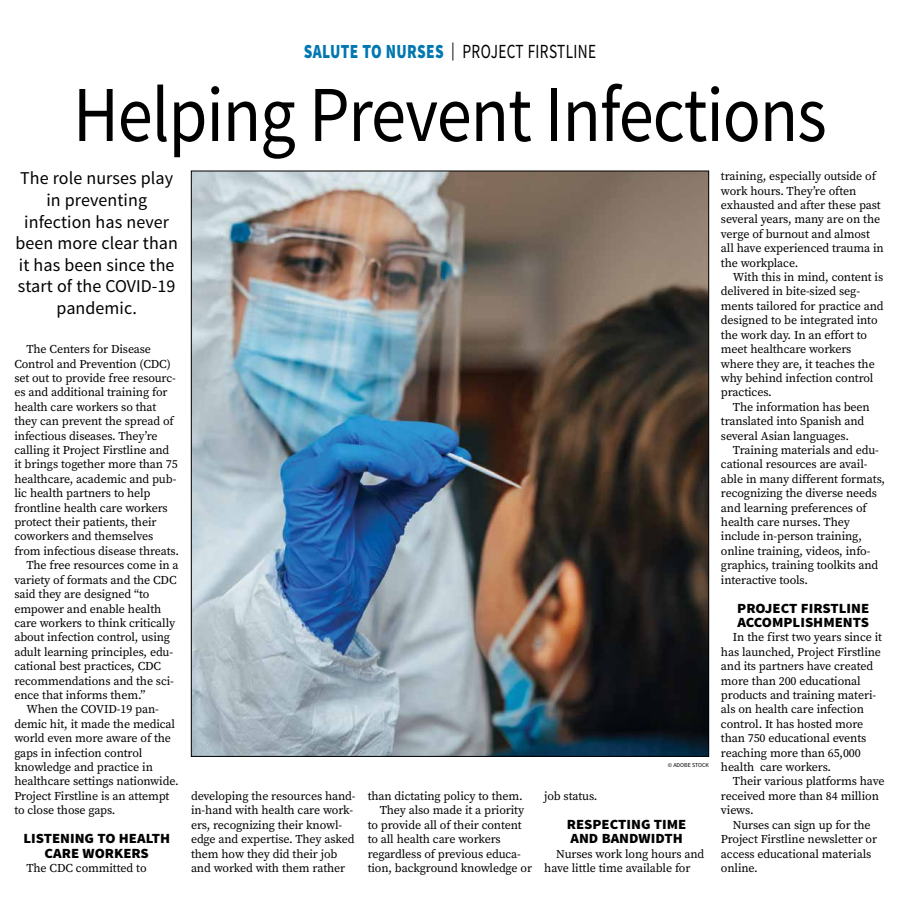
<style>
.page{position:relative;width:900px;height:908px;background:#fff}
.page>*{position:absolute;margin:0;border:0;box-sizing:border-box;transform-origin:0 0}
.t1{font:79.2px "Source Sans Pro";letter-spacing:-.015em;color:#000;scale:.89 1}
.t2{font:20px "Source Sans Pro";letter-spacing:.025em;color:#000;scale:.77 1}
.t3{font:18px/21.6px "Source Sans Pro";letter-spacing:.005em;color:#000;text-align:center}
.t4{font:900 14px/14.4px "Source Sans Pro";color:#000;scale:1.05 1}
.t5{font:12px/14.4px "Source Serif Pro";letter-spacing:-.01em;color:#000}
.t6{font:6px "Source Sans Pro";color:#000}
.s1{font-weight:900;color:#0077b1}
.s2{font-size:18px}
</style>
<div class="page">
<img style="left:193px;top:173px;width:514px;height:581px">
<h2 class="t2" style="left:304px;top:39px;width:381px"><span class="s1">SALUTE TO NURSES</span> <span class="s2">|</span> PROJECT FIRSTLINE</h2>
<h1 class="t1" style="left:73px;top:65px;width:848px">Helping Prevent Infections</h1>
<h3 class="t3" style="left:15px;top:168px;width:164px">The role nurses play in preventing infection has never been more clear than it has been since the start of the COVID-19 pandemic.</h3>
<p class="t5" style="left:26px;top:342px;width:126px">The Centers for Disease</p>
<p class="t5" style="left:14px;top:356px;width:158px">Control and Prevention (CDC)</p>
<p class="t5" style="left:14px;top:370px;width:163px">set out to provide free resourc-</p>
<p class="t5" style="left:14px;top:385px;width:155px">es and additional training for</p>
<p class="t5" style="left:14px;top:399px;width:144px">health care workers so that</p>
<p class="t5" style="left:14px;top:414px;width:161px">they can prevent the spread of</p>
<p class="t5" style="left:14px;top:428px;width:145px">infectious diseases. They’re</p>
<p class="t5" style="left:14px;top:442px;width:157px">calling it Project Firstline and</p>
<p class="t5" style="left:14px;top:457px;width:165px">it brings together more than 75</p>
<p class="t5" style="left:14px;top:471px;width:164px">healthcare, academic and pub-</p>
<p class="t5" style="left:14px;top:486px;width:138px">lic health partners to help</p>
<p class="t5" style="left:14px;top:500px;width:155px">frontline health care workers</p>
<p class="t5" style="left:14px;top:514px;width:144px">protect their patients, their</p>
<p class="t5" style="left:14px;top:529px;width:140px">coworkers and themselves</p>
<p class="t5" style="left:14px;top:543px;width:166px">from infectious disease threats.</p>
<p class="t5" style="left:26px;top:558px;width:154px">The free resources come in a</p>
<p class="t5" style="left:14px;top:572px;width:164px">variety of formats and the CDC</p>
<p class="t5" style="left:14px;top:586px;width:137px">said they are designed “to</p>
<p class="t5" style="left:14px;top:601px;width:148px">empower and enable health</p>
<p class="t5" style="left:14px;top:615px;width:162px">care workers to think critically</p>
<p class="t5" style="left:14px;top:630px;width:157px">about infection control, using</p>
<p class="t5" style="left:14px;top:644px;width:160px">adult learning principles, edu-</p>
<p class="t5" style="left:14px;top:658px;width:148px">cational best practices, CDC</p>
<p class="t5" style="left:14px;top:673px;width:161px">recommendations and the sci-</p>
<p class="t5" style="left:14px;top:687px;width:132px">ence that informs them.”</p>
<p class="t5" style="left:26px;top:702px;width:134px">When the COVID-19 pan-</p>
<p class="t5" style="left:14px;top:716px;width:162px">demic hit, it made the medical</p>
<p class="t5" style="left:14px;top:730px;width:158px">world even more aware of the</p>
<p class="t5" style="left:14px;top:745px;width:130px">gaps in infection control</p>
<p class="t5" style="left:14px;top:759px;width:140px">knowledge and practice in</p>
<p class="t5" style="left:14px;top:774px;width:166px">healthcare settings nationwide.</p>
<p class="t5" style="left:14px;top:788px;width:157px">Project Firstline is an attempt</p>
<p class="t5" style="left:14px;top:802px;width:103px">to close those gaps.</p>
<p class="t4" style="left:23px;top:831px;width:141px;text-align:center">LISTENING TO HEALTH<br>CARE WORKERS</p>
<p class="t5" style="left:26px;top:860px;width:122px">The CDC committed to</p>
<p class="t5" style="left:191px;top:788px;width:166px">developing the resources hand&shy;in-hand with health care work&shy;ers, recognizing their knowl&shy;edge and expertise. They asked them how they did their job and worked with them rather</p>
<p class="t5" style="left:368px;top:788px;width:157px">than dictating policy to them.</p>
<p class="t5" style="left:380px;top:802px;width:146px">They also made it a priority</p>
<p class="t5" style="left:368px;top:817px;width:156px">to provide all of their content</p>
<p class="t5" style="left:368px;top:831px;width:135px">to all health care workers</p>
<p class="t5" style="left:368px;top:846px;width:155px">regardless of previous educa-</p>
<p class="t5" style="left:368px;top:860px;width:166px">tion, background knowledge or</p>
<p class="t6" style="left:668px;top:761px;width:43px">© ADOBE STOCK</p>
<p class="t5" style="left:544px;top:788px;width:55px">job status.</p>
<p class="t4" style="left:567px;top:817px;width:115px">RESPECTING TIME<br>AND BANDWIDTH</p>
<p class="t5" style="left:544px;top:846px;width:161px;text-indent:12px">Nurses work long hours and have little time available for</p>
<p class="t5" style="left:721px;top:169px;width:164px">training, especially outside of work hours. They’re often exhausted and after these past several years, many are on the verge of burnout and almost all have experienced trauma in the workplace.</p>
<p class="t5" style="left:721px;top:270px;width:164px;text-indent:12px">With this in mind, content is delivered in bite-sized seg&shy;ments tailored for practice and designed to be integrated into the work day. In an effort to meet healthcare workers where they are, it teaches the why behind infection control practices.</p>
<p class="t5" style="left:721px;top:399px;width:150px;text-indent:12px">The information has been translated into Spanish and several Asian languages.</p>
<p class="t5" style="left:721px;top:442px;width:166px;text-indent:12px">Training materials and edu&shy;cational resources are avail&shy;able in many different formats, recognizing the diverse needs and learning preferences of health care nurses. They include in-person training, online training, videos, info&shy;graphics, training toolkits and interactive tools.</p>
<p class="t4" style="left:737px;top:601px;width:127px">PROJECT FIRSTLINE<br>ACCOMPLISHMENTS</p>
<p class="t5" style="left:721px;top:630px;width:163px;text-indent:12px">In the first two years since it has launched, Project Firstline and its partners have created more than 200 educational products and training materi&shy;als on health care infection control. It has hosted more than 750 educational events reaching more than 65,000 health care workers.</p>
<p class="t5" style="left:721px;top:774px;width:165px;text-indent:12px">Their various platforms have received more than 84 million views.</p>
<p class="t5" style="left:721px;top:817px;width:158px;text-indent:12px">Nurses can sign up for the<br>Project Firstline newsletter or access educational materials online.</p>
</div>
